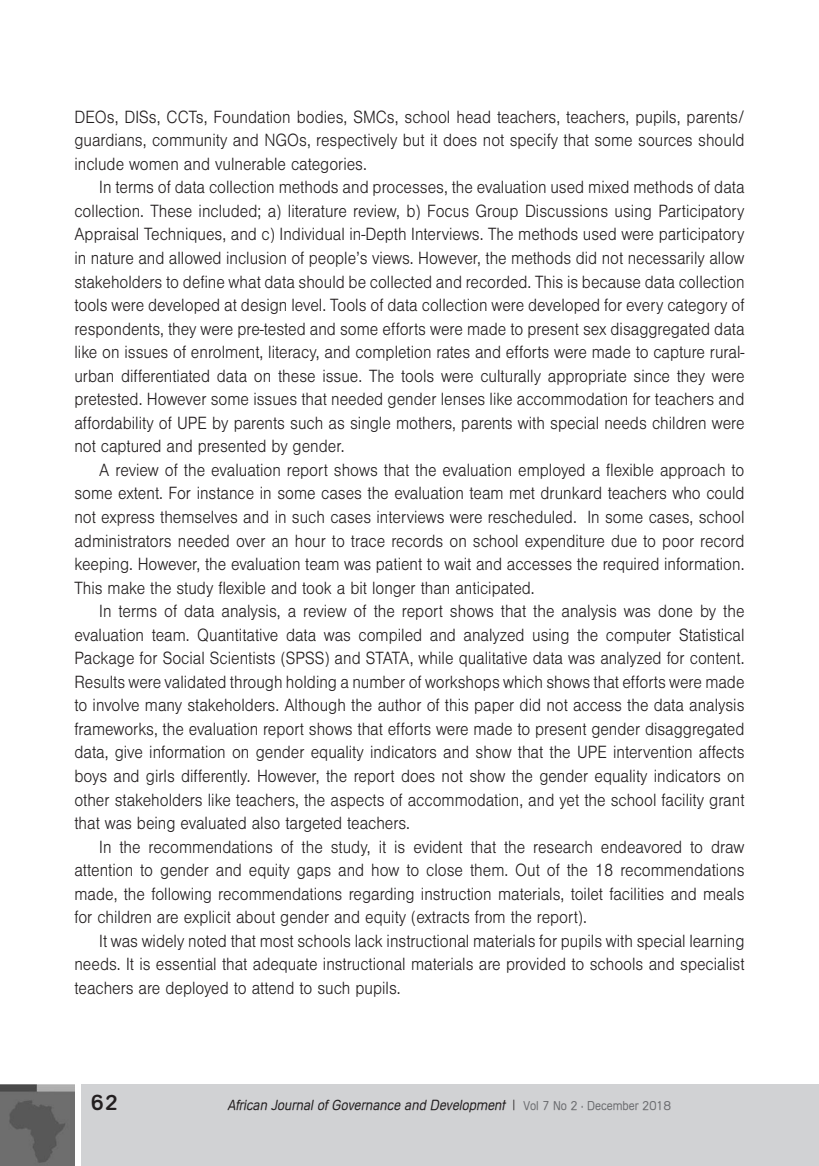
<style>
.page{position:relative;width:819px;height:1166px;background:#fff}
.page>*{position:absolute;margin:0;border:0;box-sizing:border-box;transform-origin:0 0}
.t1{font:500 21px "Mercedes";color:#231f20}
.body_copy_indent{font:300 18.38px/23.6px "Nimbus San T";color:#231f20;text-align:justify;scale:.9 1}
.t2{font:italic 300 14px "Mercedes";color:#231f20}
.s1{font-style:normal}
.s2{font-style:normal;font-size:12.25px;color:#6c6d70}
</style>
<div class="page">
<img style="left:0;top:1084px;width:74px;height:82px">
<div style="left:81px;top:1084px;width:738px;height:82px;background:#d1d2d4"></div>
<p class="body_copy_indent" style="left:74px;top:105px;width:746px">DEOs, DISs, CCTs, Foundation bodies, SMCs, school head teachers, teachers, pupils, parents/ guardians, community and NGOs, respectively but it does not specify that some sources should include women and vulnerable categories.</p>
<p class="body_copy_indent" style="left:74px;top:176px;width:746px;text-indent:25px">In terms of data collection methods and processes, the evaluation used mixed methods of data collection. These included; a) literature review, b) Focus Group Discussions using Participatory Appraisal Techniques, and c) Individual in-Depth Interviews. The methods used were participatory in nature and allowed inclusion of people’s views. However, the methods did not necessarily allow stakeholders to define what data should be collected and recorded. This is because data collection tools were developed at design level. Tools of data collection were developed for every category of respondents, they were pre-tested and some efforts were made to present sex disaggregated data like on issues of enrolment, literacy, and completion rates and efforts were made to capture rural&shy;urban differentiated data on these issue. The tools were culturally appropriate since they were pretested. However some issues that needed gender lenses like accommodation for teachers and affordability of UPE by parents such as single mothers, parents with special needs children were not captured and presented by gender.</p>
<p class="body_copy_indent" style="left:74px;top:459px;width:746px;text-indent:25px">A review of the evaluation report shows that the evaluation employed a flexible approach to some extent. For instance in some cases the evaluation team met drunkard teachers who could not express themselves and in such cases interviews were rescheduled. In some cases, school administrators needed over an hour to trace records on school expenditure due to poor record keeping. However, the evaluation team was patient to wait and accesses the required information.<br>This make the study flexible and took a bit longer than anticipated.</p>
<p class="body_copy_indent" style="left:74px;top:600px;width:746px;text-indent:25px">In terms of data analysis, a review of the report shows that the analysis was done by the evaluation team. Quantitative data was compiled and analyzed using the computer Statistical Package for Social Scientists (SPSS) and STATA, while qualitative data was analyzed for content.<br>Results were validated through holding a number of workshops which shows that efforts were made to involve many stakeholders. Although the author of this paper did not access the data analysis frameworks, the evaluation report shows that efforts were made to present gender disaggregated data, give information on gender equality indicators and show that the UPE intervention affects boys and girls differently. However, the report does not show the gender equality indicators on other stakeholders like teachers, the aspects of accommodation, and yet the school facility grant that was being evaluated also targeted teachers.</p>
<p class="body_copy_indent" style="left:74px;top:835px;width:746px;text-indent:25px">In the recommendations of the study, it is evident that the research endeavored to draw attention to gender and equity gaps and how to close them. Out of the 18 recommendations made, the following recommendations regarding instruction materials, toilet facilities and meals for children are explicit about gender and equity (extracts from the report).</p>
<p class="body_copy_indent" style="left:74px;top:929px;width:746px;text-indent:25px">It was widely noted that most schools lack instructional materials for pupils with special learning needs. It is essential that adequate instructional materials are provided to schools and specialist teachers are deployed to attend to such pupils.</p>
<p class="t1" style="left:91px;top:1090px;width:29px">62</p>
<p class="t2" style="left:227px;top:1097px;width:445px">African Journal of Governance and Development <span class="s1">|</span> <span class="s2">V o l 7 N o 2 • D e c e m b e r 2 0 1 8</span></p>
</div>
